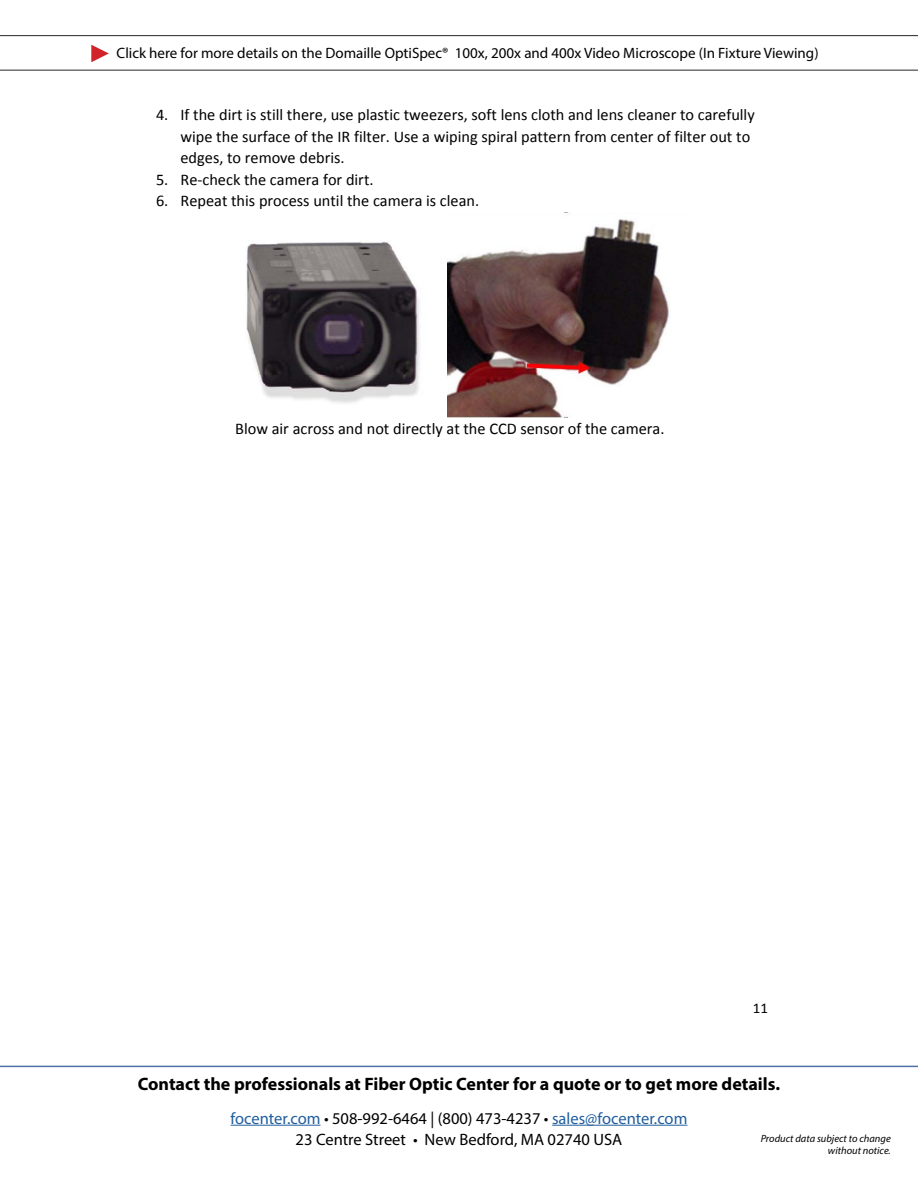
<style>
.page{position:relative;width:918px;height:1188px;background:#fff}
.page>*{position:absolute;margin:0;border:0;box-sizing:border-box;transform-origin:0 0}
.t1{font:700 18px "Myriad Pro";color:#000}
.t2{font:16.5px "Myriad Pro";color:#215e9e}
.t3{font:16.5px "Myriad Pro";color:#000}
.t4{font:16.35px/21.5px "Calibri";color:#000}
.t5{font:15px "Myriad Pro";color:#000}
.t6{font:15px "Calibri";color:#000}
.t7{font:italic 10.5px/12.6px "Myriad Pro";color:#000;text-align:right}
.s1{color:#000}
</style>
<div class="page">
<hr style="left:231px;top:1125px;width:90px;height:1px;background:#215e9e">
<hr style="left:552px;top:1125px;width:135px;height:1px;background:#215e9e">
<hr style="left:0;top:1066px;width:918px;height:1px;background:#4f70a8">
<hr style="left:0;top:70px;width:918px;height:1px;background:#262626">
<svg style="left:91px;top:45px;width:18px;height:17px"></svg>
<hr style="left:0;top:35px;width:918px;height:1px;background:#262626">
<img style="left:246px;top:241px;width:174px;height:162px">
<img style="left:447px;top:212px;width:222px;height:205px">
<p class="t5" style="left:117px;top:44px;width:703px">Click here for more details on the Domaille OptiSpec® 100x, 200x and 400x Video Microscope (In Fixture Viewing)</p>
<p class="t4" style="left:180px;top:104px;width:576px;text-indent:-24px">4. If the dirt is still there, use plastic tweezers, soft lens cloth and lens cleaner to carefully wipe the surface of the IR filter. Use a wiping spiral pattern from center of filter out to edges, to remove debris.</p>
<p class="t4" style="left:156px;top:169px;width:219px">5. Re‐check the camera for dirt.</p>
<p class="t4" style="left:156px;top:190px;width:325px">6. Repeat this process until the camera is clean.</p>
<p class="t4" style="left:235px;top:418px;width:431px">Blow air across and not directly at the CCD sensor of the camera.</p>
<p class="t6" style="left:753px;top:998px;width:17px">11</p>
<p class="t1" style="left:138px;top:1072px;width:644px">Contact the professionals at Fiber Optic Center for a quote or to get more details.</p>
<p class="t2" style="left:231px;top:1108px;width:458px">focenter.com <span class="s1">• 508-992-6464 | (800) 473-4237 •</span> sales@focenter.com</p>
<p class="t3" style="left:296px;top:1129px;width:328px">23 Centre Street • New Bedford, MA 02740 USA</p>
<p class="t7" style="left:761px;top:1132px;width:132px">Product data subject to change without notice.</p>
</div>
